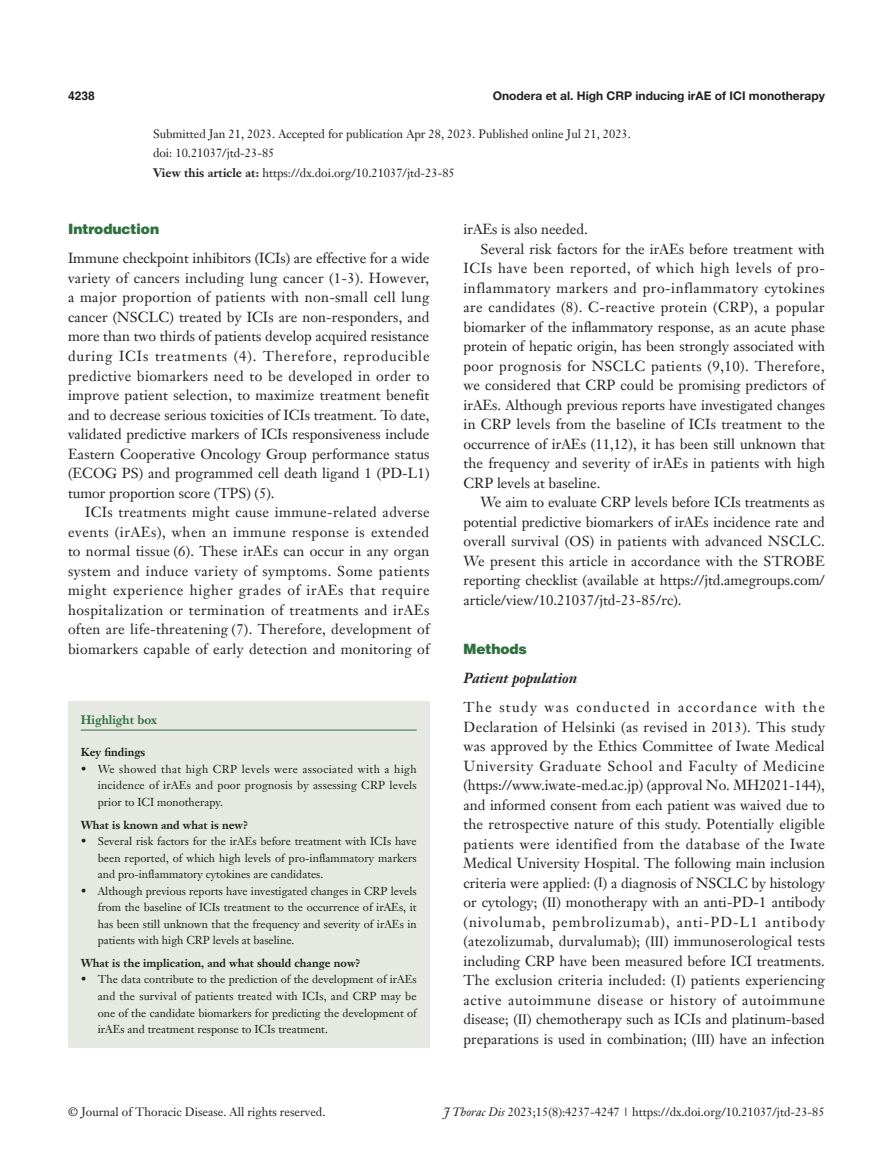
<style>
.page{position:relative;width:893px;height:1170px;background:#fff}
.page>*{position:absolute;margin:0;border:0;box-sizing:border-box;transform-origin:0 0}
.t1{font:14.25px/19.5px "Janson Text LT";color:#231f20;text-align:justify}
._2ji-zhengti{font:italic 700 14.25px "Janson Text LT";color:#231f20}
._1ji-zhengti{font:900 14.25px "Helvetica";color:#30703e}
._1ji-6_5{font:900 14.25px "Helvetica";color:#30703e}
.A-time{font:12px "Janson Text LT";color:#231f20}
.A-View_this_article{font:12px "Janson Text LT";color:#231f20}
.t2{font:700 12px "Helvetica Neue LT Pro";color:#231f20}
.A-doi{font:12px "Janson Text LT";color:#231f20}
.Cite{font:700 12px "Janson Text LT";color:#30703e}
.t3{font:700 12px "Helvetica";color:#231f20}
.box-zhengwen{font:11.25px/16.5px "Janson Text LT";color:#231f20;text-align:justify}
.box-zhengwen-1_5mm{font:11.25px/16.5px "Janson Text LT";color:#231f20;text-align:justify}
.box-biaoti{font:700 11.25px "Janson Text LT";color:#231f20}
.s1{font-weight:700}
.s2{font-family:"Times New Roman"}
.s3{font-style:italic}
</style>
<div class="page">
<div style="left:68px;top:700px;width:361px;height:347px;background:#e5e9e1"></div>
<hr style="left:81px;top:729px;width:336px;height:1px;background:#30703e">
<p class="t3" style="left:68px;top:88px;width:28px">4238</p>
<p class="t2" style="left:493px;top:88px;width:334px">Onodera et al. High CRP inducing irAE of ICI monotherapy</p>
<p class="A-time" style="left:153px;top:126px;width:479px">Submitted Jan 21, 2023. Accepted for publication Apr 28, 2023. Published online Jul 21, 2023.</p>
<p class="A-doi" style="left:153px;top:146px;width:123px">doi: 10.21037/jtd-23-85</p>
<p class="A-View_this_article" style="left:153px;top:165px;width:303px"><span class="s1">View this article at:</span> https://dx.doi.org/10.21037/jtd-23-85</p>
<p class="_1ji-zhengti" style="left:68px;top:220px;width:93px">Introduction</p>
<p class="t1" style="left:68px;top:248px;width:363px">Immune checkpoint inhibitors (ICIs) are effective for a wide variety of cancers including lung cancer (1-3). However, a major proportion of patients with non-small cell lung cancer (NSCLC) treated by ICIs are non-responders, and more than two thirds of patients develop acquired resistance during ICIs treatments (4). Therefore, reproducible predictive biomarkers need to be developed in order to improve patient selection, to maximize treatment benefit and to decrease serious toxicities of ICIs treatment. To date, validated predictive markers of ICIs responsiveness include Eastern Cooperative Oncology Group performance status (ECOG PS) and programmed cell death ligand 1 (PD-L1) tumor proportion score (TPS) (5).</p>
<p class="t1" style="left:68px;top:502px;width:363px;text-indent:17px">ICIs treatments might cause immune-related adverse events (irAEs), when an immune response is extended to normal tissue (6). These irAEs can occur in any organ system and induce variety of symptoms. Some patients might experience higher grades of irAEs that require hospitalization or termination of treatments and irAEs often are life-threatening (7). Therefore, development of biomarkers capable of early detection and monitoring of</p>
<p class="Cite" style="left:81px;top:711px;width:78px">Highlight box</p>
<p class="box-biaoti" style="left:81px;top:744px;width:66px">Key findings</p>
<p class="box-zhengwen-1_5mm" style="left:98px;top:760px;width:320px;text-indent:-17px">• We showed that high CRP levels were associated with a high incidence of irAEs and poor prognosis by assessing CRP levels prior to ICI monotherapy.</p>
<p class="box-biaoti" style="left:81px;top:817px;width:169px">What is known and what is new?</p>
<p class="box-zhengwen" style="left:98px;top:832px;width:320px;text-indent:-17px">• Several risk factors for the irAEs before treatment with ICIs have been reported, of which high levels of pro-inflammatory markers and pro-inflammatory cytokines are candidates.</p>
<p class="box-zhengwen-1_5mm" style="left:98px;top:882px;width:320px;text-indent:-17px">• Although previous reports have investigated changes in CRP levels from the baseline of ICIs treatment to the occurrence of irAEs, it has been still unknown that the frequency and severity of irAEs in patients with high CRP levels at baseline.</p>
<p class="box-biaoti" style="left:81px;top:955px;width:281px">What is the implication, and what should change now?</p>
<p class="box-zhengwen" style="left:98px;top:971px;width:320px;text-indent:-17px">• The data contribute to the prediction of the development of irAEs and the survival of patients treated with ICIs, and CRP may be one of the candidate biomarkers for predicting the development of irAEs and treatment response to ICIs treatment.</p>
<p class="t1" style="left:463px;top:219px;width:126px">irAEs is also needed.</p>
<p class="t1" style="left:463px;top:239px;width:363px;text-indent:17px">Several risk factors for the irAEs before treatment with ICIs have been reported, of which high levels of pro&shy;inflammatory markers and pro-inflammatory cytokines are candidates (8). C-reactive protein (CRP), a popular biomarker of the inflammatory response, as an acute phase protein of hepatic origin, has been strongly associated with poor prognosis for NSCLC patients (9,10). Therefore, we considered that CRP could be promising predictors of irAEs. Although previous reports have investigated changes in CRP levels from the baseline of ICIs treatment to the occurrence of irAEs (11,12), it has been still unknown that the frequency and severity of irAEs in patients with high CRP levels at baseline.</p>
<p class="t1" style="left:463px;top:492px;width:363px;text-indent:17px">We aim to evaluate CRP levels before ICIs treatments as potential predictive biomarkers of irAEs incidence rate and overall survival (OS) in patients with advanced NSCLC.<br>We present this article in accordance with the STROBE reporting checklist (available at https://jtd.amegroups.com/ article/view/10.21037/jtd-23-85/rc).</p>
<p class="_1ji-6_5" style="left:463px;top:639px;width:65px">Methods</p>
<p class="_2ji-zhengti" style="left:463px;top:668px;width:115px">Patient population</p>
<p class="t1" style="left:463px;top:697px;width:363px">The study was conducted in accordance with the Declaration of Helsinki (as revised in 2013). This study was approved by the Ethics Committee of Iwate Medical University Graduate School and Faculty of Medicine (https://www.iwate-med.ac.jp) (approval No. MH2021-144), and informed consent from each patient was waived due to the retrospective nature of this study. Potentially eligible patients were identified from the database of the Iwate Medical University Hospital. The following main inclusion criteria were applied: (<span class="s2">Ⅰ</span>) a diagnosis of NSCLC by histology or cytology; (<span class="s2">Ⅱ</span>) monotherapy with an anti-PD-1 antibody (nivolumab, pembrolizumab), anti-PD-L1 antibody (atezolizumab, durvalumab); (<span class="s2">Ⅲ</span>) immunoserological tests including CRP have been measured before ICI treatments.<br>The exclusion criteria included: (<span class="s2">Ⅰ</span>) patients experiencing active autoimmune disease or history of autoimmune disease; (<span class="s2">Ⅱ</span>) chemotherapy such as ICIs and platinum-based preparations is used in combination; (<span class="s2">Ⅲ</span>) have an infection</p>
<p class="A-time" style="left:68px;top:1104px;width:259px">© Journal of Thoracic Disease. All rights reserved.</p>
<p class="A-time" style="left:444px;top:1104px;width:382px"><span class="s3">J Thorac Dis</span> 2023;15(8):4237-4247 | https://dx.doi.org/10.21037/jtd-23-85</p>
</div>
